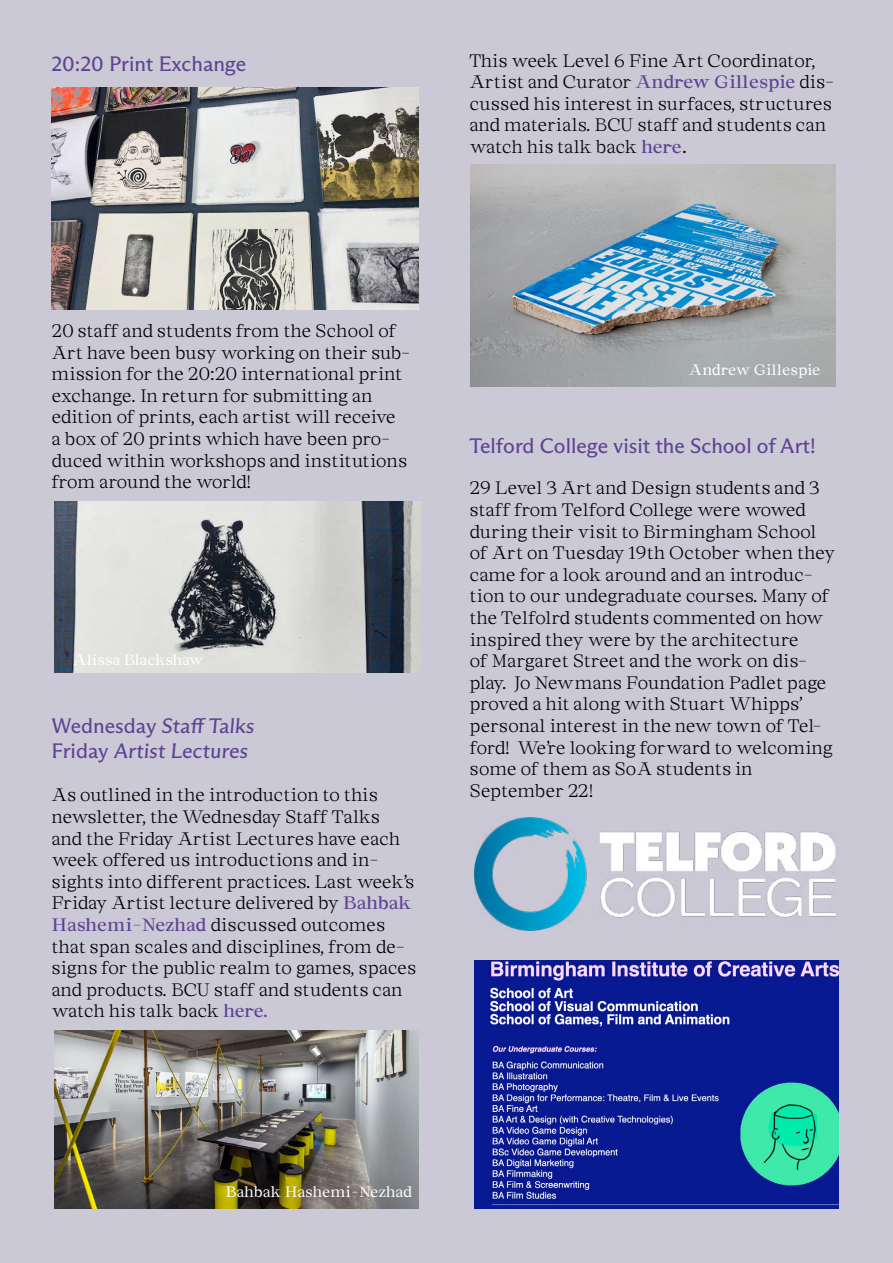
<style>
.page{position:relative;width:893px;height:1263px;background:#cbc9d5}
.page>*{position:absolute;margin:0;border:0;box-sizing:border-box;transform-origin:0 0}
.t1{font:21px/25.2px "ABC Arizona Flare";color:#5d4294}
.t2{font:300 18px/21.6px "Chapter";letter-spacing:-.03em;color:#000}
.t3{font:15px "Chapter";letter-spacing:-.025em;color:#fff}
.s1{font-weight:700;color:#5d4294}
.s2{font-weight:400}
</style>
<div class="page">
<img style="left:51px;top:87px;width:367px;height:222px">
<img style="left:54px;top:502px;width:367px;height:171px">
<img style="left:54px;top:1030px;width:364px;height:179px">
<img style="left:475px;top:960px;width:364px;height:249px">
<img style="left:474px;top:817px;width:362px;height:114px">
<img style="left:470px;top:165px;width:366px;height:222px">
<p class="t1" style="left:51px;top:51px;width:196px">20:20 Print Exchange</p>
<p class="t2" style="left:469px;top:50px;width:366px">This week Level 6 Fine Art Coordinator, Artist and Curator <span class="s1">Andrew Gillespie</span> dis&shy;cussed his interest in surfaces, structures and materials. BCU staff and students can watch his talk back <span class="s1">here</span><span class="s2">.</span></p>
<p class="t2" style="left:51px;top:321px;width:360px">20 staff and students from the School of Art have been busy working on their sub&shy;mission for the 20:20 international print exchange. In return for submitting an edition of prints, each artist will receive<br>a box of 20 prints which have been pro&shy;duced within workshops and institutions from around the world!</p>
<p class="t3" style="left:73px;top:651px;width:132px">Alissa Blackshaw</p>
<p class="t1" style="left:51px;top:713px;width:206px">Wednesday Staff Talks<br>Friday Artist Lectures</p>
<p class="t2" style="left:51px;top:785px;width:366px">As outlined in the introduction to this newsletter, the Wednesday Staff Talks<br>and the Friday Artist Lectures have each week offered us introductions and in&shy;sights into different practices. Last week’s Friday Artist lecture delivered by <span class="s1">Bahbak Hashemi-Nezhad</span> discussed outcomes that span scales and disciplines, from de&shy;signs for the public realm to games, spaces and products. BCU staff and students can watch his talk back <span class="s1">here.</span></p>
<p class="t3" style="left:689px;top:361px;width:133px">Andrew Gillespie</p>
<p class="t1" style="left:469px;top:433px;width:348px">Telford College visit the School of Art!</p>
<p class="t2" style="left:469px;top:478px;width:368px">29 Level 3 Art and Design students and 3 staff from Telford College were wowed during their visit to Birmingham School of Art on Tuesday 19th October when they came for a look around and an introduc&shy;tion to our undegraduate courses. Many of the Telfolrd students commented on how inspired they were by the architecture<br>of Margaret Street and the work on dis&shy;play. Jo Newmans Foundation Padlet page proved a hit along with Stuart Whipps’ personal interest in the new town of Tel&shy;ford! We’re looking forward to welcoming some of them as SoA students in September 22!</p>
<p class="t3" style="left:225px;top:1183px;width:189px">Bahbak Hashemi-Nezhad</p>
</div>
